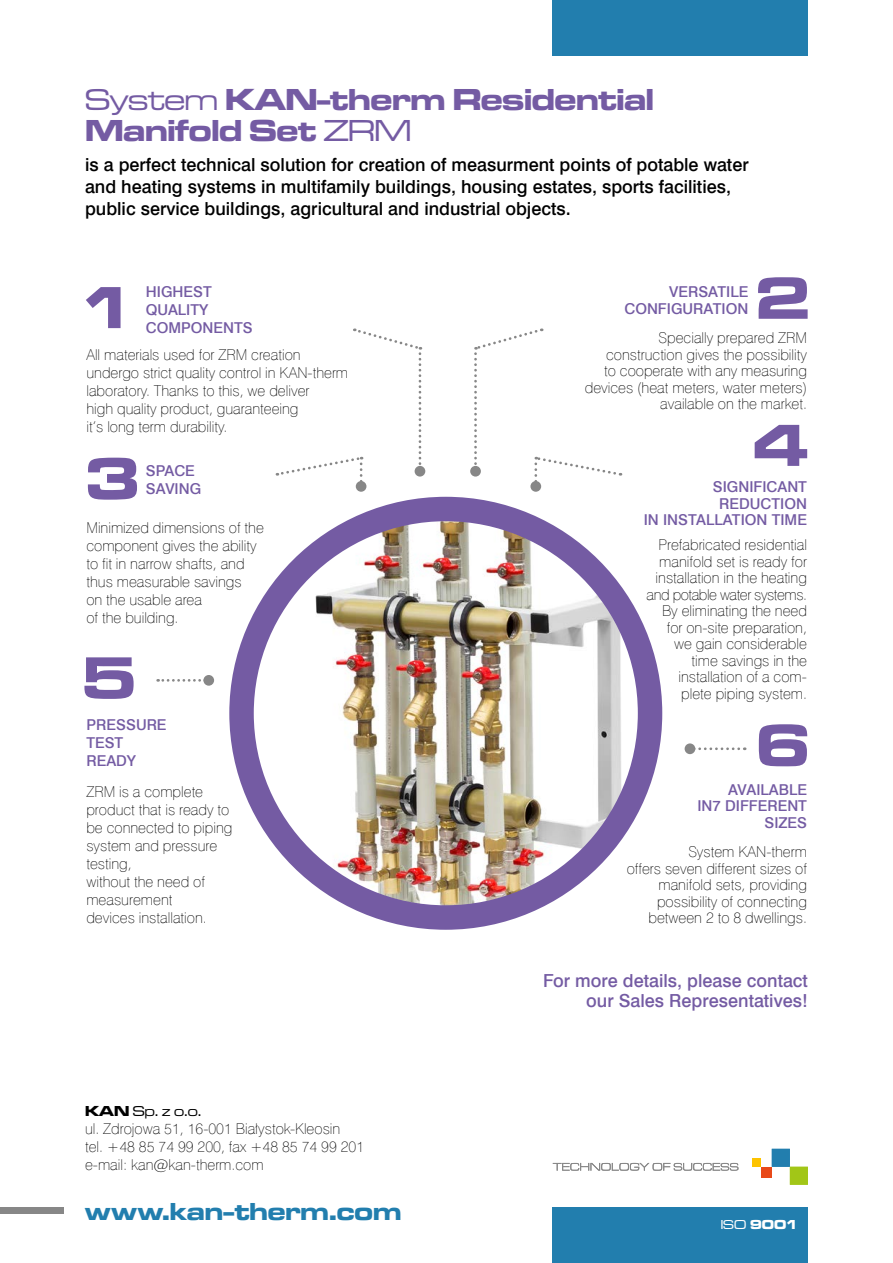
<style>
.page{position:relative;width:893px;height:1263px;background:#fff}
.page>*{position:absolute;margin:0;border:0;box-sizing:border-box;transform-origin:0 0}
.t1{font:61.5px "Microgramma D Bol Ext";color:#745ba3}
.t2{font:31.5px/31.5px "Microgramma D Bol Ext";letter-spacing:-.01em;color:#745ba3}
.t3{font:25.5px "Microgramma D Bol Ext";color:#227eae}
.t4{font:18px/21.6px "Swis 721 Md EU";color:#000}
.t5{font:18px/19.5px "Swis 721 Md EU";color:#745ba3;text-align:right}
.t6{font:15px/18px "Swis 721 Th EU";color:#000}
.t7{font:15px/16.5px "Swis 721 Md EU";color:#745ba3;text-align:right}
.t8{font:15px "Microgramma D Med Ext";color:#000}
.t9{font:13.5px "Microgramma D Bol Ext";color:#fff}
.s1{font-family:"Microgramma D Med Ext"}
.s2{font-family:"Microgramma D Bol Ext"}
</style>
<div class="page">
<div style="left:229px;top:497px;width:433px;height:433px;background:#745ba3;border-radius:50%"></div>
<img style="left:254px;top:521px;width:384px;height:384px;border-radius:192px">
<div style="left:470px;top:466px;width:11px;height:11px;background:#878787;border-radius:50%"></div>
<div style="left:415px;top:466px;width:10px;height:11px;background:#878787;border-radius:50%"></div>
<svg style="left:277px;top:328px;width:144px;height:160px"></svg>
<div style="left:356px;top:481px;width:10px;height:11px;background:#878787;border-radius:50%"></div>
<svg style="left:474px;top:328px;width:147px;height:159px"></svg>
<div style="left:530px;top:481px;width:11px;height:11px;background:#878787;border-radius:50%"></div>
<svg style="left:158px;top:679px;width:43px;height:3px"></svg>
<div style="left:203px;top:675px;width:11px;height:11px;background:#878787;border-radius:50%"></div>
<svg style="left:695px;top:747px;width:50px;height:3px"></svg>
<div style="left:685px;top:743px;width:10px;height:11px;background:#878787;border-radius:50%"></div>
<div style="left:553px;top:1208px;width:255px;height:55px;background:#227eae"></div>
<div style="left:553px;top:0;width:255px;height:55px;background:#227eae"></div>
<div style="left:0;top:1208px;width:64px;height:6px;background:#878787"></div>
<div style="left:761px;top:1167px;width:11px;height:10px;background:#e84919"></div>
<div style="left:752px;top:1158px;width:9px;height:9px;background:#fdc300"></div>
<div style="left:790px;top:1167px;width:18px;height:18px;background:#a2c617"></div>
<div style="left:772px;top:1149px;width:18px;height:18px;background:#227eae"></div>
<svg style="left:553px;top:1163px;width:185px;height:8px"></svg>
<h2 class="t2" style="left:85px;top:83px;width:570px"><span class="s1">System</span> KAN-therm Residential<br>Manifold Set <span class="s1">ZRM</span></h2>
<p class="t4" style="left:85px;top:155px;width:665px">is a perfect technical solution for creation of measurment points of potable water and heating systems in multifamily buildings, housing estates, sports facilities, public service buildings, agricultural and industrial objects.</p>
<h1 class="t1" style="left:79px;top:266px;width:57px">1</h1>
<h1 class="t1" style="left:755px;top:256px;width:57px">2</h1>
<p class="t7" style="left:146px;top:284px;width:108px;line-height:18px;text-align:left">HIGHEST<br>QUALITY<br>COMPONENTS</p>
<p class="t6" style="left:86px;top:345px;width:263px">All materials used for ZRM creation undergo strict quality control in KAN-therm laboratory. Thanks to this, we deliver<br>high quality product, guaranteeing<br>it’s long term durability.</p>
<p class="t7" style="left:146px;top:463px;width:57px;line-height:18px;text-align:left">SPACE<br>SAVING</p>
<p class="t6" style="left:86px;top:519px;width:179px">Minimized dimensions of the component gives the ability to fit in narrow shafts, and thus measurable savings<br>on the usable area<br>of the building.</p>
<p class="t7" style="left:624px;top:284px;width:125px">VERSATILE<br>CONFIGURATION</p>
<p class="t6" style="left:585px;top:329px;width:224px;line-height:16.5px;text-align:right">Specially prepared ZRM construction gives the possibility<br>to cooperate with any measuring devices (heat meters, water meters) available on the market.</p>
<h1 class="t1" style="left:752px;top:404px;width:57px">4</h1>
<h1 class="t1" style="left:85px;top:437px;width:57px">3</h1>
<p class="t7" style="left:644px;top:479px;width:165px">SIGNIFICANT<br>REDUCTION<br>IN INSTALLATION TIME</p>
<p class="t6" style="left:647px;top:536px;width:162px;line-height:16.5px;text-align:right">Prefabricated residential manifold set is ready for installation in the heating and potable water systems.<br>By eliminating the need for on-site preparation, we gain considerable time savings in the installation of a com&shy;plete piping system.</p>
<h1 class="t1" style="left:82px;top:636px;width:57px">5</h1>
<p class="t7" style="left:86px;top:717px;width:82px;line-height:18px;text-align:left">PRESSURE<br>TEST<br>READY</p>
<p class="t6" style="left:86px;top:783px;width:148px">ZRM is a complete product that is ready to be connected to piping system and pressure testing,<br>without the need of measurement<br>devices installation.</p>
<p class="t8" style="left:85px;top:1101px;width:118px"><span class="s2">KAN</span> Sp. z o.o.</p>
<p class="t6" style="left:85px;top:1120px;width:281px">ul. Zdrojowa 51, 16-001 Białystok‑Kleosin<br>tel. +48 85 74 99 200, fax +48 85 74 99 201 e‑mail: kan@kan-therm.com</p>
<h3 class="t3" style="left:85px;top:1194px;width:318px">www.kan-therm.com</h3>
<h1 class="t1" style="left:755px;top:703px;width:57px">6</h1>
<p class="t7" style="left:697px;top:782px;width:111px">AVAILABLE<br>IN7 DIFFERENT<br>SIZES</p>
<p class="t6" style="left:627px;top:843px;width:182px;line-height:16.5px;text-align:right">System KAN-therm<br>offers seven different sizes of manifold sets, providing possibility of connecting between 2 to 8 dwellings.</p>
<p class="t5" style="left:543px;top:972px;width:266px">For more details, please contact our Sales Representatives!</p>
<p class="t9" style="left:721px;top:1216px;width:79px"><span class="s1">ISO</span> 9001</p>
</div>
